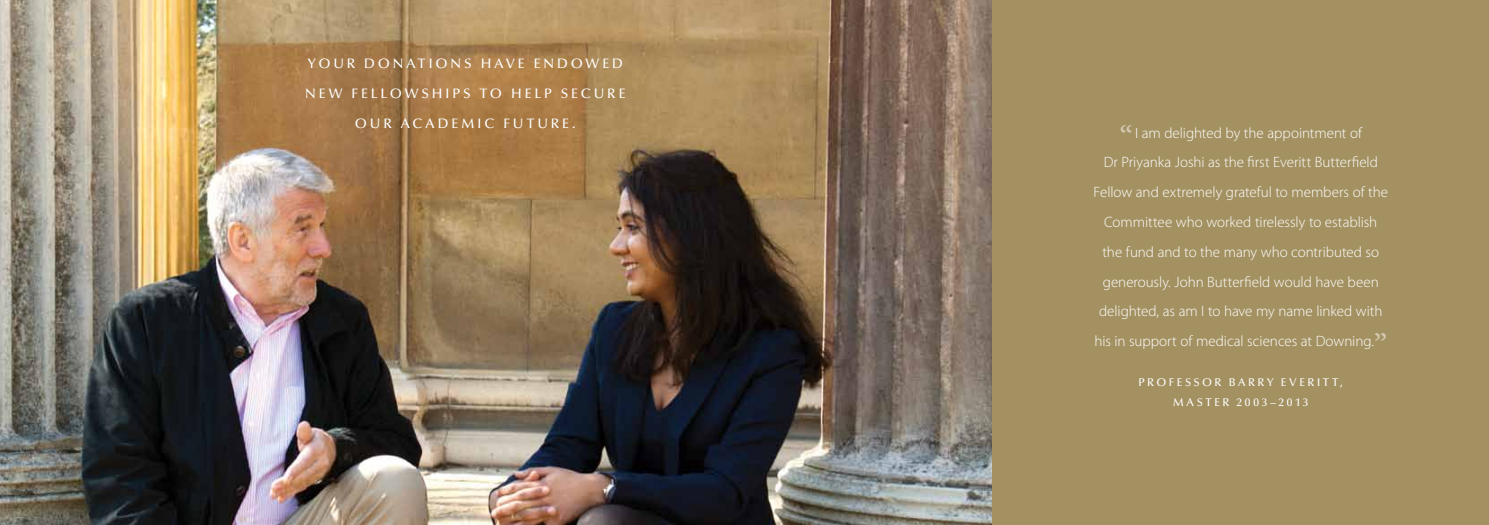
<style>
.page{position:relative;width:1489px;height:525px;background:#fff}
.page>*{position:absolute;margin:0;border:0;box-sizing:border-box;transform-origin:0 0}
.t1{font:33.75px "Minion Pro";color:#d4cab2}
.t2{font:300 15px "Myriad Pro";letter-spacing:-.005em;color:#fff}
.t3{font:500 13.75px/29.8px "Optima";letter-spacing:.205em;color:#fff;text-align:center}
.t4{font:500 11.25px/19.9px "Optima";letter-spacing:.22em;color:#fff;text-align:center}
</style>
<div class="page">
<img style="left:0;top:0;width:992px;height:524px">
<div style="left:992px;top:0;width:496px;height:524px;background:#a39161"></div>
<p class="t3" style="left:305px;top:49px;width:322px">YOUR D ONATIONS HAVE END OWED<br>NEW F ELLOWSHIPS TO HELP SECURE<br>OUR ACAD EMIC FUTURE.</p>
<h1 class="t1" style="left:1119px;top:115px;width:15px">“</h1>
<p class="t2" style="left:1134px;top:123px;width:228px">I am delighted by the appointment of</p>
<p class="t2" style="left:1103px;top:153px;width:276px">Dr Priyanka Joshi as the first Everitt Butterfield</p>
<p class="t2" style="left:1093px;top:183px;width:296px">Fellow and extremely grateful to members of the</p>
<p class="t2" style="left:1104px;top:213px;width:274px">Committee who worked tirelessly to establish</p>
<p class="t2" style="left:1102px;top:242px;width:278px">the fund and to the many who contributed so</p>
<p class="t2" style="left:1102px;top:272px;width:277px">generously. John Butterfield would have been</p>
<p class="t2" style="left:1099px;top:302px;width:285px">delighted, as am I to have my name linked with</p>
<p class="t2" style="left:1094px;top:332px;width:281px">his in support of medical sciences at Downing.</p>
<h1 class="t1" style="left:1373px;top:324px;width:15px">”</h1>
<p class="t4" style="left:1138px;top:372px;width:206px">PROFESSOR B ARRY E VERITT,<br>M ASTER 2003–2013</p>
</div>
